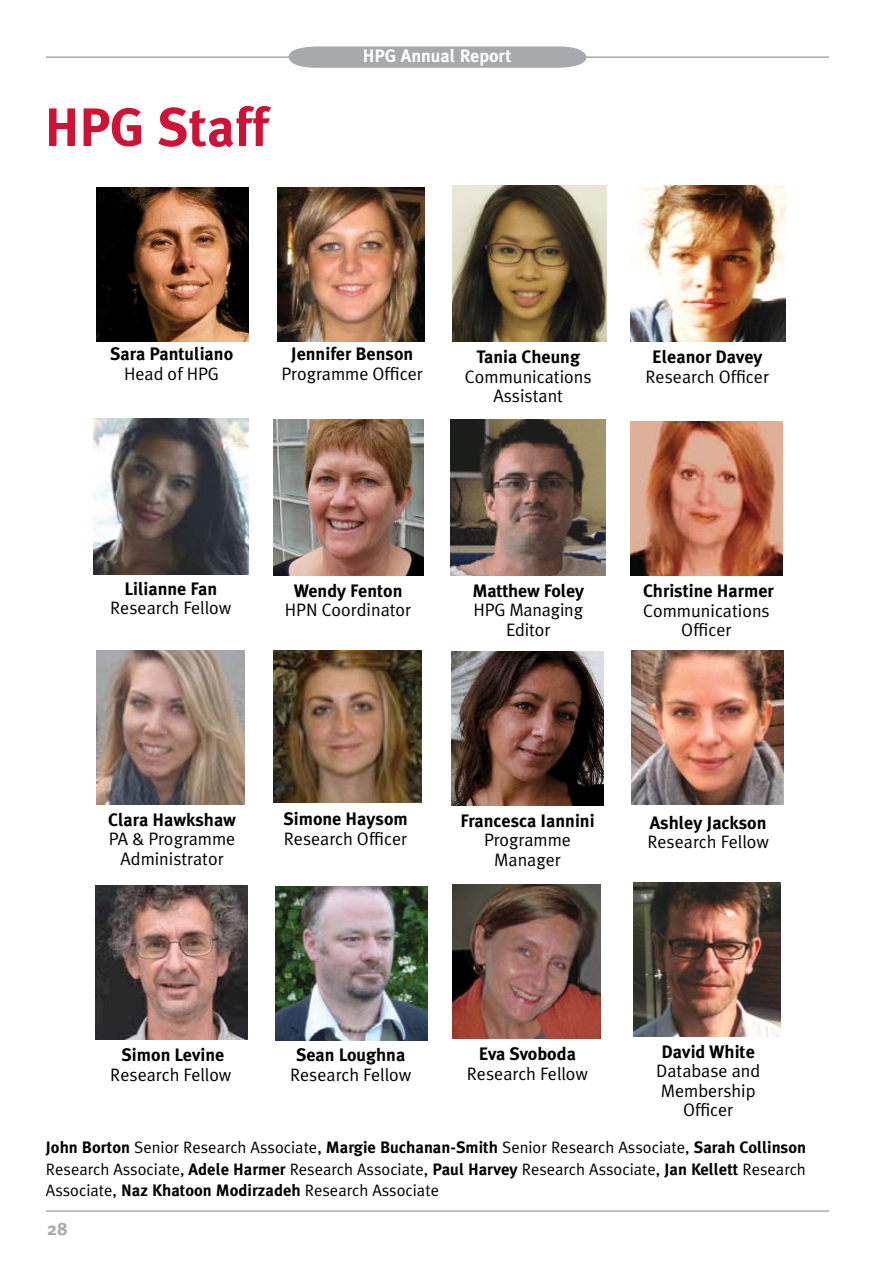
<style>
.page{position:relative;width:892px;height:1262px;background:#fff}
.page>*{position:absolute;margin:0;border:0;box-sizing:border-box;transform-origin:0 0}
.t1{font:700 54px "Meta Plus";color:#ce1337}
.t2{font:18px/19.5px "Meta Plus Normal";color:#000;text-align:center}
.t3{font:700 18px "Meta Plus";color:#000}
.t4{font:700 18px "Meta Plus";color:#fff}
.t5{font:700 18px "Meta Plus";color:#a7a9ac}
.t6{font:16.5px/21px "Meta Plus Normal";color:#000;text-align:justify}
.s1{font-family:"Meta Plus";font-weight:700}
</style>
<div class="page">
<hr style="left:46px;top:56px;width:782px;height:2px;background:#a7a9ac">
<svg style="left:288px;top:46px;width:298px;height:22px;background:#acaeb1"></svg>
<hr style="left:46px;top:1209px;width:782px;height:2px;background:#a7a9ac">
<img style="left:95px;top:885px;width:152px;height:154px">
<img style="left:275px;top:886px;width:152px;height:154px">
<img style="left:96px;top:187px;width:152px;height:154px">
<img style="left:277px;top:187px;width:147px;height:154px">
<img style="left:94px;top:418px;width:154px;height:156px">
<img style="left:630px;top:185px;width:155px;height:156px">
<img style="left:452px;top:185px;width:154px;height:156px">
<img style="left:450px;top:419px;width:155px;height:156px">
<img style="left:273px;top:419px;width:150px;height:156px">
<img style="left:630px;top:421px;width:152px;height:154px">
<img style="left:97px;top:650px;width:148px;height:154px">
<img style="left:273px;top:650px;width:148px;height:152px">
<img style="left:451px;top:651px;width:152px;height:154px">
<img style="left:633px;top:882px;width:147px;height:154px">
<img style="left:452px;top:884px;width:148px;height:154px">
<img style="left:631px;top:650px;width:152px;height:154px">
<h1 class="t1" style="left:44px;top:96px;width:225px">HPG Staff</h1>
<p class="t4" style="left:362px;top:47px;width:150px">HPG Annual Report</p>
<p class="t3" style="left:110px;top:343px;width:125px">Sara Pantuliano</p>
<p class="t2" style="left:124px;top:363px;width:97px">Head of HPG</p>
<p class="t3" style="left:291px;top:343px;width:123px">Jennifer Benson</p>
<p class="t2" style="left:281px;top:363px;width:143px">Programme Officer</p>
<p class="t3" style="left:476px;top:346px;width:105px">Tania Cheung</p>
<p class="t2" style="left:465px;top:366px;width:128px">Communications<br>Assistant</p>
<p class="t3" style="left:652px;top:346px;width:112px">Eleanor Davey</p>
<p class="t2" style="left:645px;top:366px;width:125px">Research Officer</p>
<p class="t3" style="left:124px;top:578px;width:94px">Lilianne Fan</p>
<p class="t2" style="left:110px;top:598px;width:123px">Research Fellow</p>
<p class="t3" style="left:293px;top:579px;width:110px">Wendy Fenton</p>
<p class="t2" style="left:285px;top:599px;width:128px">HPN Coordinator</p>
<p class="t3" style="left:472px;top:579px;width:113px">Matthew Foley</p>
<p class="t2" style="left:473px;top:599px;width:111px">HPG Managing<br>Editor</p>
<p class="t3" style="left:642px;top:580px;width:132px">Christine Harmer</p>
<p class="t2" style="left:643px;top:600px;width:128px">Communications<br>Officer</p>
<p class="t3" style="left:108px;top:808px;width:129px">Clara Hawkshaw</p>
<p class="t2" style="left:109px;top:828px;width:128px">PA &amp; Programme<br>Administrator</p>
<p class="t3" style="left:283px;top:808px;width:126px">Simone Haysom</p>
<p class="t2" style="left:284px;top:828px;width:125px">Research Officer</p>
<p class="t3" style="left:460px;top:809px;width:134px">Francesca Iannini</p>
<p class="t2" style="left:484px;top:829px;width:88px">Programme<br>Manager</p>
<p class="t3" style="left:649px;top:811px;width:118px">Ashley Jackson</p>
<p class="t2" style="left:647px;top:831px;width:123px">Research Fellow</p>
<p class="t3" style="left:121px;top:1044px;width:104px">Simon Levine</p>
<p class="t2" style="left:110px;top:1064px;width:123px">Research Fellow</p>
<p class="t3" style="left:296px;top:1044px;width:111px">Sean Loughna</p>
<p class="t2" style="left:290px;top:1064px;width:123px">Research Fellow</p>
<p class="t3" style="left:478px;top:1043px;width:99px">Eva Svoboda</p>
<p class="t2" style="left:466px;top:1063px;width:123px">Research Fellow</p>
<p class="t3" style="left:661px;top:1040px;width:95px">David White</p>
<p class="t2" style="left:655px;top:1060px;width:106px">Database and<br>Membership<br>Officer</p>
<p class="t6" style="left:46px;top:1136px;width:761px"><span class="s1">John Borton</span> Senior Research Associate, <span class="s1">Margie Buchanan-Smith</span> Senior Research Associate, <span class="s1">Sarah Collinson </span>Research Associate, <span class="s1">Adele Harmer</span> Research Associate, <span class="s1">Paul Harvey</span> Research Associate, <span class="s1">Jan Kellett</span> Research Associate, <span class="s1">Naz Khatoon Modirzadeh</span> Research Associate</p>
<p class="t5" style="left:47px;top:1217px;width:22px">28</p>
</div>
